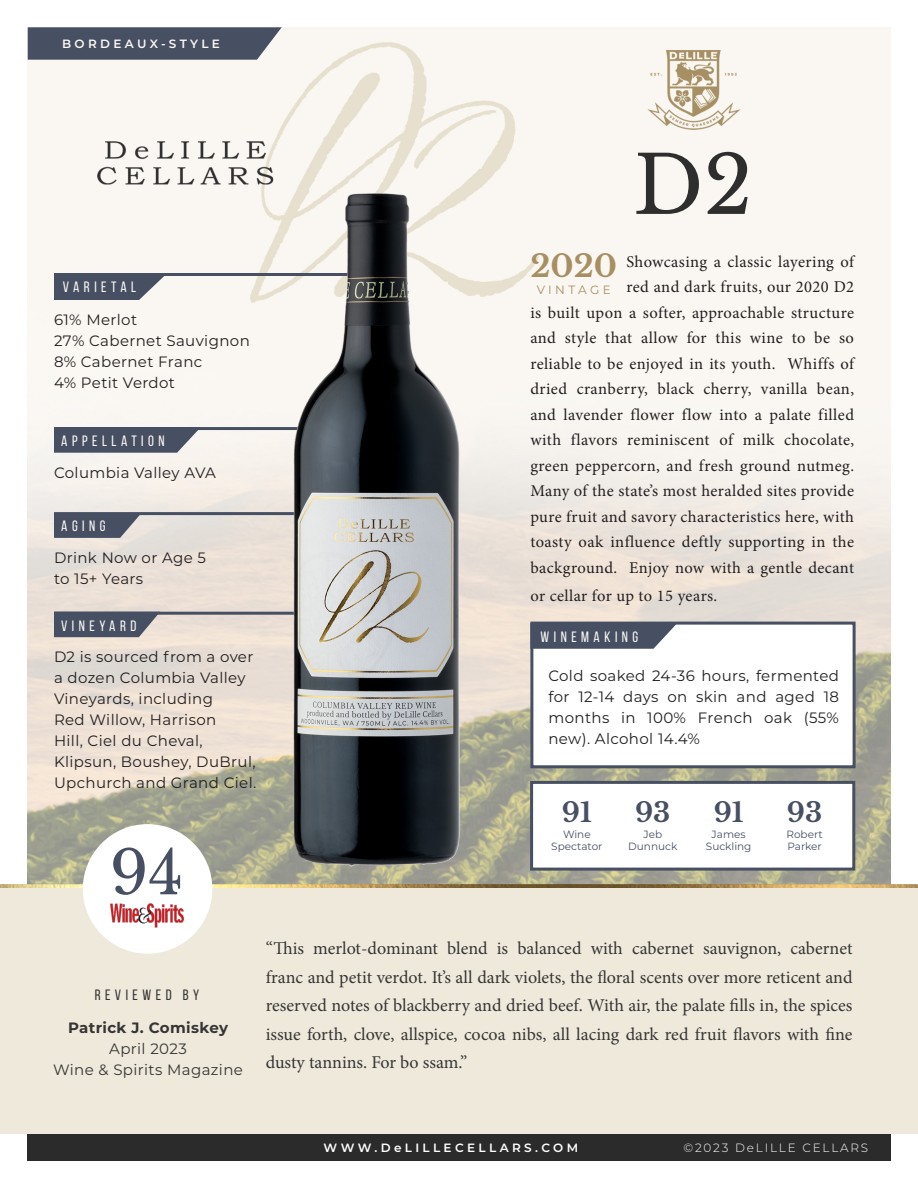
<style>
.page{position:relative;width:918px;height:1188px;background:#fff}
.page>*{position:absolute;margin:0;border:0;box-sizing:border-box;transform-origin:0 0}
.t1{font:79.5px "Libre Baskerville";color:#2f2e2e}
.t2{font:60px "Libre Baskerville";color:#474f63}
.t3{font:700 30.75px "Libre Baskerville";color:#a88f62}
.t4{font:700 27px "Libre Baskerville";color:#474f63}
.t5{font:18px/28.5px "Minion Pro";color:#353534;text-align:justify}
.t6{font:16.5px/25.5px "Minion Pro";letter-spacing:.025em;color:#231f20;text-align:right}
.t7{font:15px/21px "Montserrat";letter-spacing:.025em;color:#231f20}
.Heading_3{font:15px "Bebas Neue";letter-spacing:.3em;color:#fbf8f3}
.t8{font:15px "Montserrat";letter-spacing:.025em;color:#353534}
.t9{font:700 15px "Montserrat";letter-spacing:.025em;color:#353534}
.Heading_3-2{font:15px "Bebas Neue";letter-spacing:.3em;color:#353534}
.t10{font:600 12px "Montserrat";letter-spacing:.28em;color:#fff}
.t11{font:300 12px "Montserrat";letter-spacing:.15em;color:#fff}
.t12{font:600 12px "Montserrat";letter-spacing:.28em;color:#fbf8f3}
.t13{font:12px "Montserrat";letter-spacing:.275em;color:#a88f62}
.t14{font:10.5px "Montserrat";color:#474f63}
</style>
<div class="page">
<div style="left:27px;top:1144px;width:864px;height:17px;background:#2b2b2b"></div>
<img style="left:0;top:27px;width:918px;height:1117px">
<div style="left:0;top:889px;width:918px;height:245px;background:#efe9dc"></div>
<div style="left:83px;top:824px;width:129px;height:130px;background:#fff;border-radius:50%"></div>
<img style="left:96px;top:903px;width:101px;height:51px">
<img style="left:80px;top:113px;width:210px;height:85px">
<img style="left:639px;top:37px;width:114px;height:107px">
<p class="t12" style="left:62px;top:35px;width:159px">BORDEAUX-STYLE</p>
<p class="Heading_3" style="left:63px;top:278px;width:75px">VARIETAL</p>
<p class="t7" style="left:54px;top:308px;width:85px">61% Merlot</p>
<p class="t7" style="left:54px;top:329px;width:197px">27% Cabernet Sauvignon</p>
<p class="t7" style="left:54px;top:350px;width:150px">8% Cabernet Franc</p>
<p class="t7" style="left:54px;top:371px;width:123px">4% Petit Verdot</p>
<p class="Heading_3" style="left:61px;top:433px;width:105px">APPELLATION</p>
<p class="t7" style="left:54px;top:461px;width:164px">Columbia Valley AVA</p>
<p class="Heading_3" style="left:61px;top:518px;width:46px">AGING</p>
<p class="t7" style="left:54px;top:546px;width:154px">Drink Now or Age 5 to 15+ Years</p>
<p class="Heading_3" style="left:61px;top:617px;width:77px">VINEYARD</p>
<p class="t7" style="left:54px;top:646px;width:204px">D2 is sourced from a over a dozen Columbia Valley<br>Vineyards, including<br>Red Willow, Harrison<br>Hill, Ciel du Cheval,<br>Klipsun, Boushey, DuBrul,<br>Upchurch and Grand Ciel.</p>
<p class="t2" style="left:110px;top:836px;width:75px">94</p>
<p class="t1" style="left:633px;top:137px;width:121px">D2</p>
<p class="t3" style="left:531px;top:247px;width:88px">2020</p>
<p class="t13" style="left:537px;top:281px;width:75px">VINTAGE</p>
<p class="t6" style="left:530px;top:249px;width:325px">Showcasing a classic layering of<br>red and dark fruits, our 2020 D2<br>is built upon a softer, approachable structure and style that allow for this wine to be so reliable to be enjoyed in its youth. Whiffs of dried cranberry, black cherry, vanilla bean, and lavender flower flow into a palate filled with flavors reminiscent of milk chocolate, green peppercorn, and fresh ground nutmeg.<br>Many of the state’s most heralded sites provide pure fruit and savory characteristics here, with toasty oak influence deftly supporting in the background. Enjoy now with a gentle decant</p>
<p class="t6" style="left:530px;top:584px;width:188px">or cellar for up to 15 years.</p>
<p class="Heading_3" style="left:541px;top:629px;width:99px">WINEMAKING</p>
<p class="t7" style="left:548px;top:664px;width:292px;text-align:justify">Cold soaked 24-36 hours, fermented for 12-14 days on skin and aged 18 months in 100% French oak (55% new). Alcohol 14.4%</p>
<p class="t4" style="left:562px;top:796px;width:31px">91</p>
<p class="t14" style="left:563px;top:827px;width:29px">Wine</p>
<p class="t14" style="left:551px;top:839px;width:53px">Spectator</p>
<p class="t4" style="left:635px;top:796px;width:37px">93</p>
<p class="t14" style="left:643px;top:827px;width:20px">Jeb</p>
<p class="t14" style="left:628px;top:839px;width:51px">Dunnuck</p>
<p class="t4" style="left:714px;top:796px;width:31px">91</p>
<p class="t14" style="left:712px;top:827px;width:36px">James</p>
<p class="t14" style="left:706px;top:839px;width:47px">Suckling</p>
<p class="t4" style="left:787px;top:796px;width:37px">93</p>
<p class="t14" style="left:786px;top:827px;width:38px">Robert</p>
<p class="t14" style="left:787px;top:839px;width:36px">Parker</p>
<p class="Heading_3-2" style="left:95px;top:987px;width:106px">REVIEWED BY</p>
<p class="t9" style="left:68px;top:1017px;width:161px">Patrick J. Comiskey</p>
<p class="t8" style="left:109px;top:1039px;width:79px">April 2023</p>
<p class="t8" style="left:53px;top:1060px;width:191px">Wine &amp; Spirits Magazine</p>
<p class="t5" style="left:266px;top:934px;width:588px">“This merlot-dominant blend is balanced with cabernet sauvignon, cabernet franc and petit verdot. It’s all dark violets, the floral scents over more reticent and reserved notes of blackberry and dried beef. With air, the palate fills in, the spices issue forth, clove, allspice, cocoa nibs, all lacing dark red fruit flavors with fine dusty tannins. For bo ssam.”</p>
<p class="t10" style="left:324px;top:1139px;width:256px">WWW.DeLILLECELLARS.COM</p>
<p class="t11" style="left:684px;top:1140px;width:186px">©2023 DeLILLE CELLARS</p>
</div>
